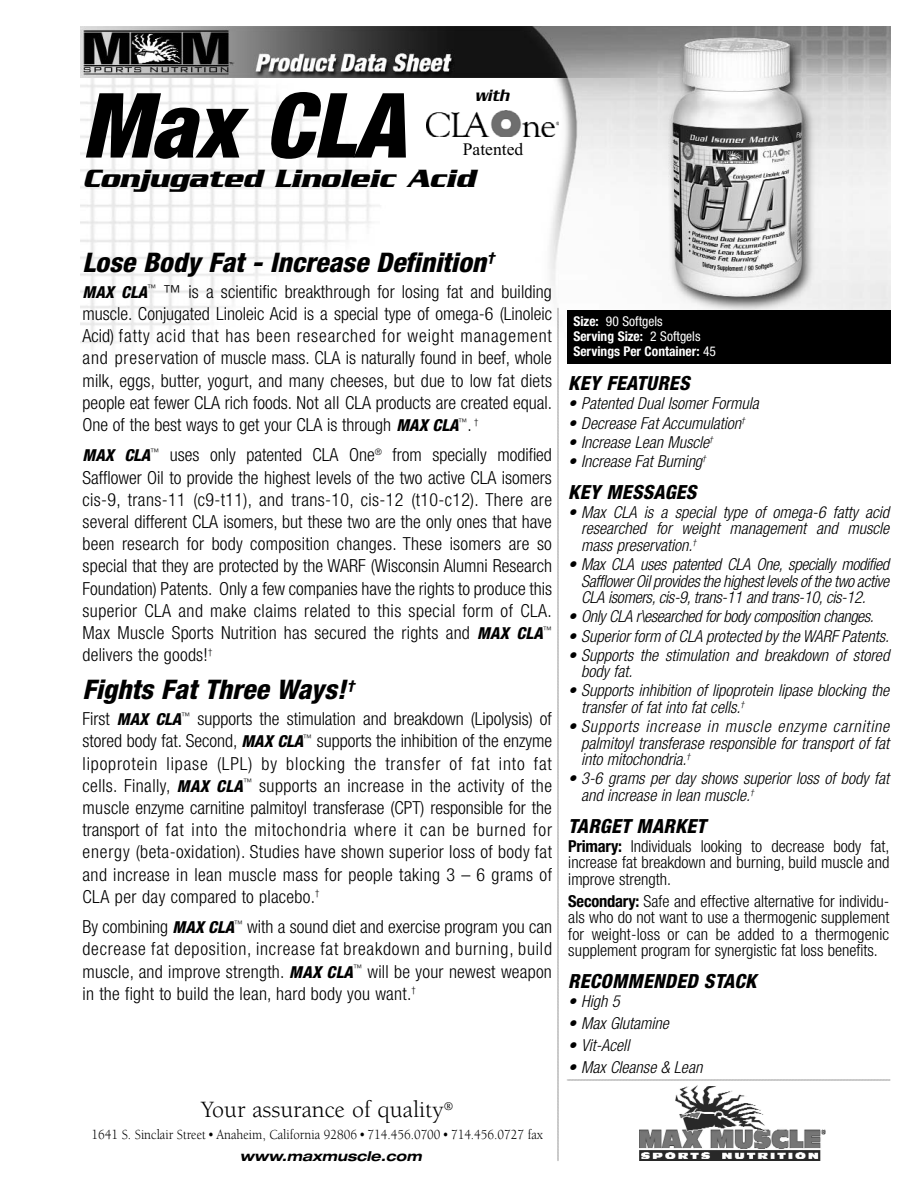
<style>
.page{position:relative;width:918px;height:1188px;background:#fff}
.page>*{position:absolute;margin:0;border:0;box-sizing:border-box;transform-origin:0 0}
.t1{font:italic 900 condensed 90px "Helvetica Neue";color:#000}
.t2{font:italic 800 condensed 27px "Helvetica Neue";color:#000}
.t3{font:italic 700 27px "Serpentine";color:#000}
.t4{font:24px "Berkeley";color:#000}
.t5{font:italic 800 condensed 19.5px "Helvetica Neue";letter-spacing:.015em;color:#000}
.t6{font:300 condensed 18px/22.2px "Helvetica Neue";letter-spacing:.015em;color:#000;text-align:justify}
.t7{font:italic 500 18px "Serpentine";color:#000;scale:.85 1}
.t8{font:17.55px "Times New Roman";color:#000}
.t9{font:italic 300 condensed 16.5px/16.5px "Helvetica Neue";color:#000;text-align:justify}
.t10{font:300 condensed 16.5px/16.5px "Helvetica Neue";color:#000;text-align:justify}
.t11{font:14.25px "Berkeley";color:#000;scale:.9 1}
.t12{font:700 condensed 13.5px/15px "Helvetica Neue";color:#fff}
.t13{font:italic 700 expanded 13.5px "Helvetica Neue";color:#000}
.s1{font-weight:800;font-style:italic;font-size:16.5px}
.s2{font-weight:400}
.s3{font-weight:700}
</style>
<div class="page">
<img style="left:81px;top:27px;width:810px;height:342px">
<img style="left:640px;top:1085px;width:185px;height:75px">
<div style="left:567px;top:310px;width:324px;height:54px;background:#000"></div>
<svg style="left:558px;top:307px;width:1px;height:854px"></svg>
<svg style="left:567px;top:1080px;width:324px;height:1px"></svg>
<svg style="left:424px;top:108px;width:136px;height:30px"></svg>
<img style="left:427px;top:110px;width:132px;height:26px">
<h1 class="t1" style="left:82px;top:93px;width:324px">Max CLA</h1>
<p class="t7" style="left:475px;top:90px;width:46px">with</p>
<p class="t8" style="left:463px;top:143px;width:62px">Patented</p>
<h2 class="t3" style="left:82px;top:170px;width:400px">Conjugated Linoleic Acid</h2>
<h2 class="t2" style="left:82px;top:253px;width:416px">Lose Body Fat - Increase Definition<sup>†</sup></h2>
<p class="t6" style="left:82px;top:282px;width:471px"><span class="s1">MAX CLA</span><sup>™</sup> ™ is a scientific breakthrough for losing fat and building muscle. Conjugated Linoleic Acid is a special type of omega-6 (Linoleic Acid) fatty acid that has been researched for weight management and preservation of muscle mass. CLA is naturally found in beef, whole milk, eggs, butter, yogurt, and many cheeses, but due to low fat diets people eat fewer CLA rich foods. Not all CLA products are created equal.<br>One of the best ways to get your CLA is through <span class="s1">MAX CLA</span><sup>™</sup>. <sup>†</sup></p>
<p class="t6" style="left:82px;top:445px;width:471px"><span class="s1">MAX CLA</span><sup>™</sup> uses only patented CLA One<sup>®</sup> from specially modified Safflower Oil to provide the highest levels of the two active CLA isomers cis-9, trans-11 (c9-t11), and trans-10, cis-12 (t10-c12). There are several different CLA isomers, but these two are the only ones that have been research for body composition changes. These isomers are so special that they are protected by the WARF (Wisconsin Alumni Research Foundation) Patents. Only a few companies have the rights to produce this superior CLA and make claims related to this special form of CLA.<br>Max Muscle Sports Nutrition has secured the rights and <span class="s1">MAX CLA</span><sup>™ </sup>delivers the goods!<sup>†</sup></p>
<h2 class="t2" style="left:82px;top:680px;width:276px">Fights Fat Three Ways!<sup>†</sup></h2>
<p class="t6" style="left:82px;top:709px;width:471px">First <span class="s1">MAX CLA</span><sup>™</sup> supports the stimulation and breakdown (Lipolysis) of stored body fat. Second, <span class="s1">MAX CLA</span><sup>™</sup> supports the inhibition of the enzyme lipoprotein lipase (LPL) by blocking the transfer of fat into fat cells. Finally, <span class="s1">MAX CLA</span><sup>™</sup> supports an increase in the activity of the muscle enzyme carnitine palmitoyl transferase (CPT) responsible for the transport of fat into the mitochondria where it can be burned for energy (beta-oxidation). Studies have shown superior loss of body fat and increase in lean muscle mass for people taking 3 – 6 grams of CLA per day compared to placebo.<sup>†</sup></p>
<p class="t6" style="left:82px;top:917px;width:471px">By combining <span class="s1">MAX CLA</span><sup>™</sup> with a sound diet and exercise program you can decrease fat deposition, increase fat breakdown and burning, build muscle, and improve strength. <span class="s1">MAX CLA</span><sup>™</sup> will be your newest weapon in the fight to build the lean, hard body you want.<sup>†</sup></p>
<h3 class="t4" style="left:201px;top:1101px;width:254px">Your assurance of quality<sup>®</sup></h3>
<p class="t13" style="left:240px;top:1151px;width:186px">www.maxmuscle.com</p>
<p class="t11" style="left:91px;top:1129px;width:503px">1641 S. Sinclair Street • Anaheim, California 92806 • 714.456.0700 • 714.456.0727 fax</p>
<p class="t12" style="left:573px;top:315px;width:144px">Size: <span class="s2">90 Softgels<br></span>Serving Size: <span class="s2">2 Softgels<br></span>Servings Per Container: <span class="s2">45</span></p>
<p class="t5" style="left:568px;top:376px;width:126px">KEY FEATURES</p>
<p class="t9" style="left:568px;top:397px;width:195px">• Patented Dual Isomer Formula</p>
<p class="t9" style="left:568px;top:416px;width:180px">• Decrease FatAccumulation<sup>†</sup></p>
<p class="t9" style="left:568px;top:435px;width:148px">• Increase Lean Muscle<sup>†</sup></p>
<p class="t9" style="left:568px;top:454px;width:141px">• Increase Fat Burning<sup>†</sup></p>
<p class="t5" style="left:568px;top:485px;width:133px">KEY MESSAGES</p>
<p class="t9" style="left:581px;top:505px;width:313px;text-indent:-13px">• Max CLA is a special type of omega-6 fatty acid researched for weight management and muscle mass preservation.<sup>†</sup></p>
<p class="t9" style="left:581px;top:557px;width:313px;text-indent:-13px">• Max CLA uses patented CLA One, specially modified SafflowerOilprovidesthe highestlevelsof the two active CLA isomers, cis-9, trans-11 and trans-10, cis-12.</p>
<p class="t9" style="left:568px;top:610px;width:310px">• Only CLA r\esearched forbody composition changes.</p>
<p class="t9" style="left:568px;top:629px;width:326px">• Superiorform of CLA protected by the WARF Patents.</p>
<p class="t9" style="left:581px;top:648px;width:313px;text-indent:-13px">• Supports the stimulation and breakdown of stored body fat.</p>
<p class="t9" style="left:581px;top:684px;width:313px;text-indent:-13px">• Supports inhibition of lipoprotein lipase blocking the transfer of fat into fat cells.<sup>†</sup></p>
<p class="t9" style="left:581px;top:719px;width:313px;text-indent:-13px">• Supports increase in muscle enzyme carnitine palmitoyl transferase responsible for transport of fat into mitochondria.<sup>†</sup></p>
<p class="t9" style="left:581px;top:772px;width:313px;text-indent:-13px">• 3-6 grams per day shows superior loss of body fat and increase in lean muscle.<sup>†</sup></p>
<p class="t5" style="left:568px;top:819px;width:139px">TARGET MARKET</p>
<p class="t10" style="left:568px;top:839px;width:323px"><span class="s3">Primary:</span> Individuals looking to decrease body fat, increase fat breakdown and burning, build muscle and improve strength.</p>
<p class="t10" style="left:568px;top:894px;width:323px"><span class="s3">Secondary:</span> Safe and effective alternative for individu&shy;als who do not want to use a thermogenic supplement for weight-loss or can be added to a thermogenic supplement program for synergistic fat loss benefits.</p>
<p class="t5" style="left:568px;top:974px;width:190px">RECOMMENDED STACK</p>
<p class="t9" style="left:568px;top:995px;width:56px">• High 5</p>
<p class="t9" style="left:568px;top:1016px;width:105px">• Max Glutamine</p>
<p class="t9" style="left:568px;top:1038px;width:66px">• Vit-Acell</p>
<p class="t9" style="left:568px;top:1060px;width:139px">• Max Cleanse &amp; Lean</p>
</div>
